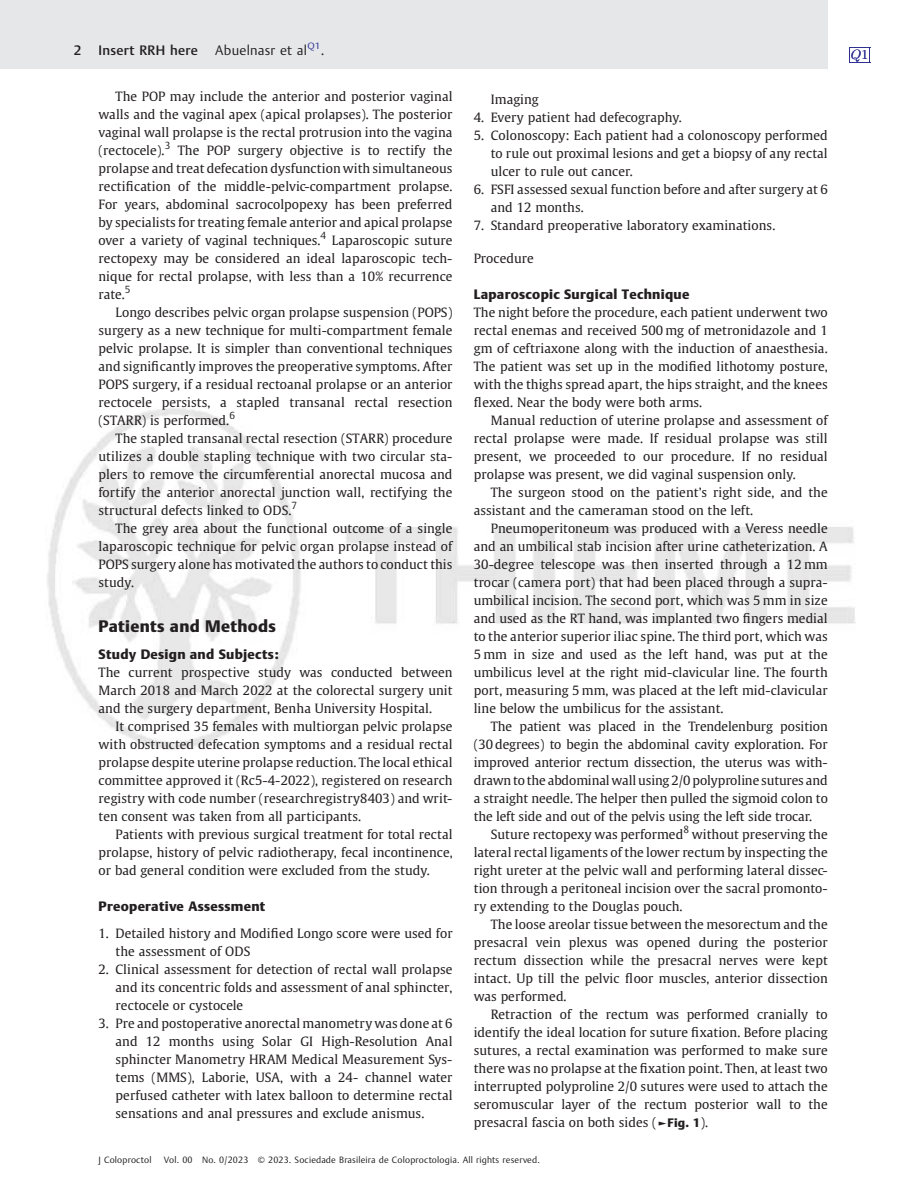
<style>
.page{position:relative;width:905px;height:1202px;background:#fff}
.page>*{position:absolute;margin:0;border:0;box-sizing:border-box;transform-origin:0 0}
.t1{font:16.5px "Adv T Tde 03 b 09 e.B";letter-spacing:.02em;color:#231f20}
.t2{font:13.5px "Adv T Tde 03 b 09 e.B";letter-spacing:.02em;color:#231f20}
.t3{font:13.5px "Adv T Te 16 fe 38 b";letter-spacing:.02em;color:#231f20}
.t4{font:13.5px "Adv TT349184 da";letter-spacing:.02em;color:#231f20}
.t5{font:13.5px "Adv P4 C4 E51";color:#2e3092}
.t6{font:12.75px/18px "Adv TT31 ea 7 dbe";color:#231f20;text-align:justify}
.t7{font:9px "Adv TT349184 da";letter-spacing:.02em;color:#231f20}
.t8{font:9px "Adv TT349184 da";color:#2e3092;scale:1.13 1}
.s1{font-family:"Adv P4 C4 E59"}
.s2{font-family:"Adv TT31 ea 7 dbe+fb"}
.s3{font-style:inherit}
.s4{font-family:"Adv T Tde 03 b 09 e.B";font-size:12.15px}
</style>
<div class="page">
<img style="left:47px;top:408px;width:808px;height:342px">
<div style="left:99px;top:0;width:728px;height:69px;background:#e6e7e9"></div>
<svg style="left:849px;top:47px;width:21px;height:16px"></svg>
<div style="left:0;top:0;width:99px;height:69px;background:#e6e7e9"></div>
<p class="t8" style="left:307px;top:42px;width:13px">Q1</p>
<p class="t3" style="left:99px;top:45px;width:101px">Insert RRH here</p>
<p class="t4" style="left:215px;top:45px;width:93px">Abuelnasr et al</p>
<p class="t5" style="left:850px;top:48px;width:19px">Q<span class="s1">1</span></p>
<p class="t3" style="left:74px;top:45px;width:9px">2</p>
<p class="t4" style="left:321px;top:45px;width:5px">.</p>
<p class="t6" style="left:99px;top:88px;width:355px;text-indent:17px">The POP may include the anterior and posterior vaginal walls and the vaginal apex (apical prolapses). The posterior vaginal wall prolapse is the rectal protrusion into the vagina (rectocele).<sup>3</sup> The POP surgery objective is to rectify the prolapse and treat defecation dysfunction with simultaneous recti<span class="s2">fi</span>cation of the middle-pelvic-compartment prolapse.<br>For years, abdominal sacrocolpopexy has been preferred by specialists for treating female anterior and apical prolapse over a variety of vaginal techniques.<sup>4</sup> Laparoscopic suture rectopexy may be considered an ideal laparoscopic tech&shy;nique for rectal prolapse, with less than a 10% recurrence rate.<sup>5</sup></p>
<p class="t6" style="left:99px;top:304px;width:355px;text-indent:17px">Longo describes pelvic organ prolapse suspension (POPS) surgery as a new technique for multi-compartment female pelvic prolapse. It is simpler than conventional techniques and signi<span class="s2">fi</span>cantly improves the preoperative symptoms. After POPS surgery, if a residual rectoanal prolapse or an anterior rectocele persists, a stapled transanal rectal resection (STARR) is performed.<sup>6</sup></p>
<p class="t6" style="left:99px;top:430px;width:355px;text-indent:17px">The stapled transanal rectal resection (STARR) procedure utilizes a double stapling technique with two circular sta&shy;plers to remove the circumferential anorectal mucosa and fortify the anterior anorectal junction wall, rectifying the structural defects linked to ODS.<sup>7</sup></p>
<p class="t6" style="left:99px;top:520px;width:355px;text-indent:17px">The grey area about the functional outcome of a single laparoscopic technique for pelvic organ prolapse instead of POPS surgery alone has motivated the authors to conduct this study.</p>
<p class="t1" style="left:99px;top:619px;width:179px">Patients and Methods</p>
<p class="t2" style="left:99px;top:648px;width:182px">Study Design and Subjects:</p>
<p class="t6" style="left:99px;top:664px;width:355px">The current prospective study was conducted between March 2018 and March 2022 at the colorectal surgery unit and the surgery department, Benha University Hospital.</p>
<p class="t6" style="left:99px;top:718px;width:355px;text-indent:17px">It comprised 35 females with multiorgan pelvic prolapse with obstructed defecation symptoms and a residual rectal prolapse despite uterine prolapse reduction. The local ethical committee approved it (Rc5-4-2022), registered on research registry with code number (researchregistry8403) and writ&shy;ten consent was taken from all participants.</p>
<p class="t6" style="left:99px;top:826px;width:355px;text-indent:17px">Patients with previous surgical treatment for total rectal prolapse, history of pelvic radiotherapy, fecal incontinence, or bad general condition were excluded from the study.</p>
<p class="t2" style="left:99px;top:900px;width:168px">Preoperative Assessment</p>
<p class="t6" style="left:116px;top:925px;width:338px;text-indent:-17px">1. Detailed history and Modi<span class="s2">fi</span>ed Longo score were used for the assessment of ODS</p>
<p class="t6" style="left:116px;top:961px;width:338px;text-indent:-17px">2. Clinical assessment for detection of rectal wall prolapse and its concentric folds and assessment of anal sphincter, rectocele or cystocele</p>
<p class="t6" style="left:116px;top:1015px;width:338px;text-indent:-17px">3. Pre and postoperative anorectal manometry was done at 6 and 12 months using Solar GI High-Resolution Anal sphincter Manometry HRAM Medical Measurement Sys&shy;tems (MMS), Laborie, USA, with a 24- channel water perfused catheter with latex balloon to determine rectal sensations and anal pressures and exclude anismus.</p>
<p class="t6" style="left:491px;top:91px;width:49px">Imaging</p>
<p class="t6" style="left:474px;top:109px;width:210px">4. Every patient had defecography.</p>
<p class="t6" style="left:491px;top:127px;width:338px;text-indent:-17px">5. Colonoscopy: Each patient had a colonoscopy performed to rule out proximal lesions and get a biopsy of any rectal ulcer to rule out cancer.</p>
<p class="t6" style="left:491px;top:181px;width:338px;text-indent:-17px">6. FSFI assessed sexual function before and after surgery at 6 and 12 months.</p>
<p class="t6" style="left:474px;top:217px;width:303px">7. Standard preoperative laboratory examinations.</p>
<p class="t6" style="left:474px;top:250px;width:62px">Procedure</p>
<p class="t2" style="left:474px;top:288px;width:217px">Laparoscopic Surgical Technique</p>
<p class="t6" style="left:474px;top:304px;width:355px">The night before the procedure, each patient underwent two rectal enemas and received 500 mg of metronidazole and 1 gm of ceftriaxone along with the induction of anaesthesia.<br>The patient was set up in the modi<span class="s2">fi</span>ed lithotomy posture, with the thighs spread apart, the hips straight, and the knees <span class="s2">fl</span>exed. Near the body were both arms.</p>
<p class="t6" style="left:474px;top:412px;width:355px;text-indent:17px">Manual reduction of uterine prolapse and assessment of rectal prolapse were made. If residual prolapse was still present, we proceeded to our procedure. If no residual prolapse was present, we did vaginal suspension only.</p>
<p class="t6" style="left:474px;top:484px;width:355px;text-indent:17px">The surgeon stood on the patient<span class="s3">’</span>s right side, and the assistant and the cameraman stood on the left.</p>
<p class="t6" style="left:474px;top:520px;width:355px;text-indent:17px">Pneumoperitoneum was produced with a Veress needle and an umbilical stab incision after urine catheterization. A 30-degree telescope was then inserted through a 12 mm trocar (camera port) that had been placed through a supra&shy;umbilical incision. The second port, which was 5 mm in size and used as the RT hand, was implanted two <span class="s2">fi</span>ngers medial to the anterior superior iliac spine. The third port, which was 5 mm in size and used as the left hand, was put at the umbilicus level at the right mid-clavicular line. The fourth port, measuring 5 mm, was placed at the left mid-clavicular line below the umbilicus for the assistant.</p>
<p class="t6" style="left:474px;top:718px;width:355px;text-indent:17px">The patient was placed in the Trendelenburg position (30 degrees) to begin the abdominal cavity exploration. For improved anterior rectum dissection, the uterus was with&shy;drawn to the abdominalwall using 2/0 polyproline sutures and a straight needle. The helper then pulled the sigmoid colon to the left side and out of the pelvis using the left side trocar.</p>
<p class="t6" style="left:474px;top:826px;width:355px;text-indent:17px">Suture rectopexy was performed<sup>8</sup> without preserving the lateral rectal ligaments of the lower rectum by inspecting the right ureter at the pelvic wall and performing lateral dissec&shy;tion through a peritoneal incision over the sacral promonto&shy;ry extending to the Douglas pouch.</p>
<p class="t6" style="left:474px;top:916px;width:355px;text-indent:17px">The loose areolar tissue between the mesorectum and the presacral vein plexus was opened during the posterior rectum dissection while the presacral nerves were kept intact. Up till the pelvic <span class="s2">fl</span>oor muscles, anterior dissection was performed.</p>
<p class="t6" style="left:474px;top:1006px;width:355px;text-indent:17px">Retraction of the rectum was performed cranially to identify the ideal location for suture <span class="s2">fi</span>xation. Before placing sutures, a rectal examination was performed to make sure there was no prolapse at the <span class="s2">fi</span>xation point. Then, at least two interrupted polyproline 2/0 sutures were used to attach the seromuscular layer of the rectum posterior wall to the presacral fascia on both sides (<span class="s4">►</span><span class="s4">Fig. 1</span>).</p>
<p class="t7" style="left:99px;top:1156px;width:54px">J Coloproctol</p>
<p class="t7" style="left:164px;top:1156px;width:377px">Vol. 00 No. 0/2023 © 2023. Sociedade Brasileira de Coloproctologia. All rights reserved.</p>
</div>
